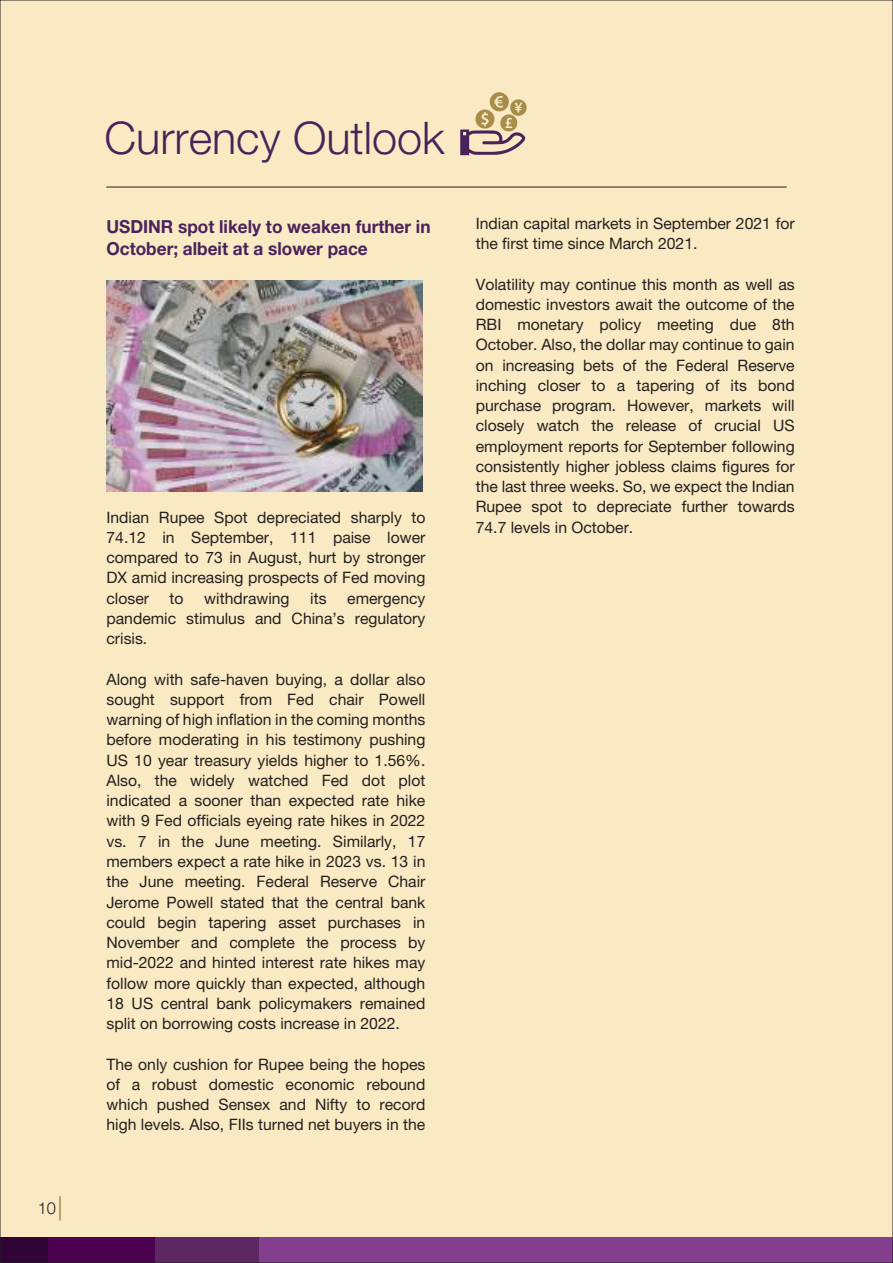
<style>
.page{position:relative;width:893px;height:1263px;background:#f9eac3}
.page>*{position:absolute;margin:0;border:0;box-sizing:border-box;transform-origin:0 0}
.t1{font:45px "Helvetica Neue LT 45 Lt";color:#4a225b}
.t2{font:18px/21.6px "Helvetica Neue LT 75 Bd";color:#4a225b;scale:.96 1}
.t3{font:16.5px "Helvetica Neue LT 45 Lt";color:#241f1f}
.t4{font:15.75px/20.2px "Helvetica Neue LT 55 Rm";color:#241f1f;text-align:justify}
</style>
<div class="page">
<hr style="left:59px;top:1196px;width:2px;height:24px;background:#a88c4a">
<div style="left:154px;top:1237px;width:108px;height:26px;background:#5c2763"></div>
<div style="left:47px;top:1237px;width:108px;height:26px;background:#4c0250"></div>
<div style="left:0;top:1237px;width:48px;height:26px;background:#310438"></div>
<div style="left:260px;top:1237px;width:633px;height:26px;background:#843e8e"></div>
<hr style="left:106px;top:187px;width:681px;height:1px;background:#241f1f">
<svg style="left:460px;top:92px;width:67px;height:63px"></svg>
<img style="left:106px;top:280px;width:317px;height:211px">
<p class="t3" style="left:38px;top:1198px;width:20px">10</p>
<h1 class="t1" style="left:105px;top:111px;width:342px">Currency Outlook</h1>
<p class="t2" style="left:106px;top:215px;width:339px">USDINR spot likely to weaken further in<br>October; albeit at a slower pace</p>
<p class="t4" style="left:476px;top:213px;width:320px">Indian capital markets in September 2021 for the first time since March 2021.</p>
<p class="t4" style="left:476px;top:273px;width:320px">Volatility may continue this month as well as domestic investors await the outcome of the RBI monetary policy meeting due 8th October. Also, the dollar may continue to gain on increasing bets of the Federal Reserve inching closer to a tapering of its bond purchase program. However, markets will closely watch the release of crucial US employment reports for September following consistently higher jobless claims figures for the last three weeks. So, we expect the Indian Rupee spot to depreciate further towards 74.7 levels in October.</p>
<p class="t4" style="left:106px;top:506px;width:320px">Indian Rupee Spot depreciated sharply to 74.12 in September, 111 paise lower compared to 73 in August, hurt by stronger DX amid increasing prospects of Fed moving closer</p>
<p class="t4" style="left:170px;top:587px;width:16px">to</p>
<p class="t4" style="left:204px;top:587px;width:87px">withdrawing</p>
<p class="t4" style="left:310px;top:587px;width:18px">its</p>
<p class="t4" style="left:106px;top:587px;width:320px;text-indent:241px">emergency pandemic stimulus and China’s regulatory crisis.</p>
<p class="t4" style="left:106px;top:668px;width:320px">Along with safe-haven buying, a dollar also sought support from Fed chair Powell warning of high inflation in the coming months before moderating in his testimony pushing US 10 year treasury yields higher to 1.56%.<br>Also, the widely watched Fed dot plot indicated a sooner than expected rate hike with 9 Fed officials eyeing rate hikes in 2022 vs. 7 in the June meeting. Similarly, 17 members expect a rate hike in 2023 vs. 13 in the June meeting. Federal Reserve Chair Jerome Powell stated that the central bank could begin tapering asset purchases in November and complete the process by mid-2022 and hinted interest rate hikes may follow more quickly than expected, although 18 US central bank policymakers remained split on borrowing costs increase in 2022.</p>
<p class="t4" style="left:106px;top:1053px;width:320px">The only cushion for Rupee being the hopes of a robust domestic economic rebound which pushed Sensex and Nifty to record high levels. Also, FIIs turned net buyers in the</p>
</div>
